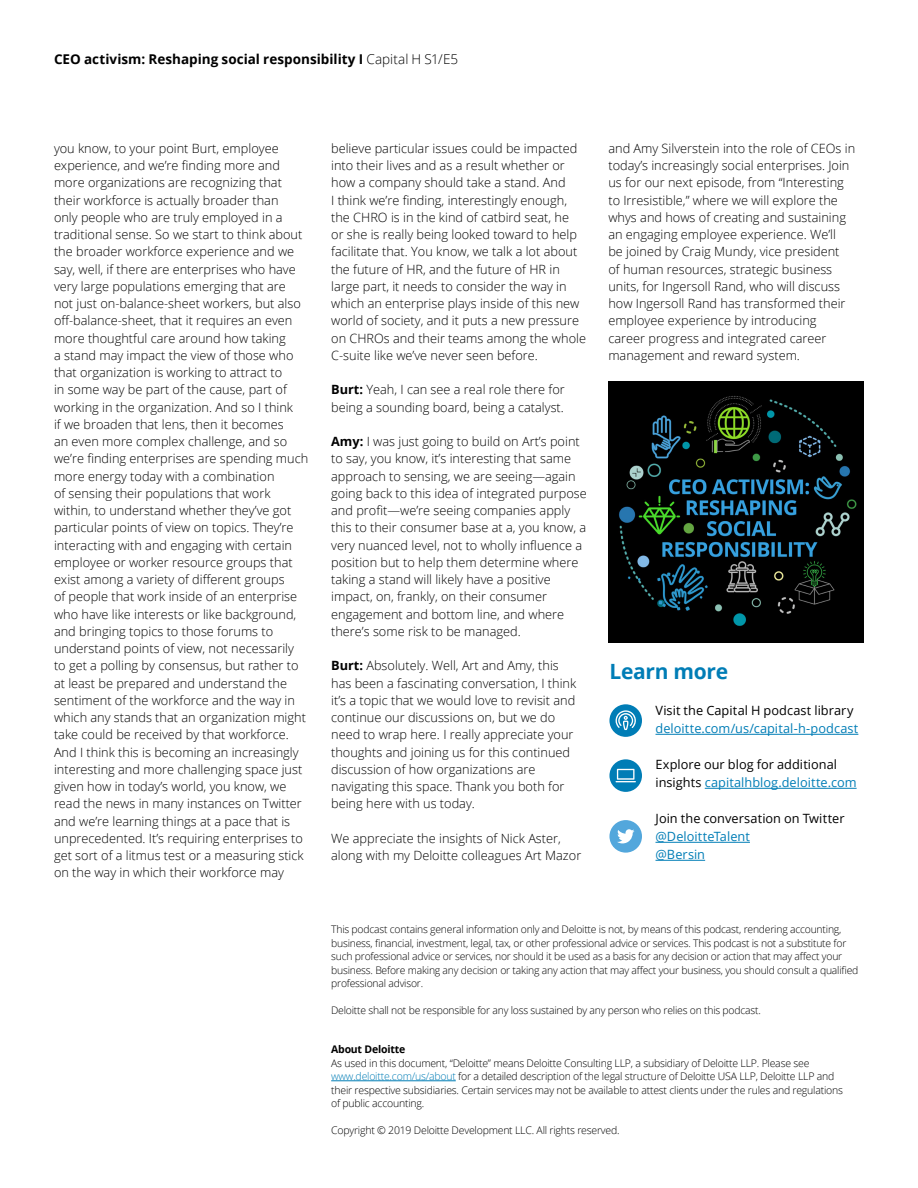
<style>
.page{position:relative;width:918px;height:1188px;background:#fff}
.page>*{position:absolute;margin:0;border:0;box-sizing:border-box;transform-origin:0 0}
.t1{font:700 21px "Open Sans";letter-spacing:-.015em;color:#007db6}
.t2{font:700 13.5px "Open Sans";color:#000}
.t3{font:300 12.75px/17.2px "Open Sans";color:#000}
.t4{font:12.75px/18px "Open Sans";letter-spacing:.005em;color:#000}
.t5{font:12.75px/18px "Open Sans";letter-spacing:.005em;color:#007db6}
.t6{font:300 10.5px/13.5px "Open Sans";letter-spacing:-.02em;color:#000}
.t7{font:700 10.5px "Open Sans";letter-spacing:-.02em;color:#000}
.t8{font:300 10.35px/13.4px "Open Sans";letter-spacing:-.02em;color:#000}
.s1{font-weight:300}
.s2{font-weight:700}
.s3{color:#007db6}
</style>
<div class="page">
<hr style="left:331px;top:1081px;width:125px;height:1px;background:#007db6">
<hr style="left:656px;top:734px;width:202px;height:1px;background:#007db6">
<hr style="left:705px;top:788px;width:152px;height:1px;background:#007db6">
<hr style="left:656px;top:842px;width:94px;height:1px;background:#007db6">
<hr style="left:656px;top:860px;width:49px;height:1px;background:#007db6">
<div style="left:608px;top:381px;width:256px;height:262px;background:#000"></div>
<img style="left:619px;top:396px;width:238px;height:230px">
<div style="left:609px;top:820px;width:33px;height:33px;background:#53a7dc;border-radius:50%"></div>
<svg style="left:617px;top:829px;width:17px;height:14px"></svg>
<svg style="left:609px;top:759px;width:33px;height:33px"></svg>
<svg style="left:609px;top:704px;width:33px;height:33px"></svg>
<p class="t2" style="left:54px;top:50px;width:406px">CEO activism: Reshaping social responsibility I <span class="s1">Capital H S1/E5</span></p>
<p class="t3" style="left:54px;top:139px;width:256px">you know, to your point Burt, employee experience, and we’re finding more and more organizations are recognizing that their workforce is actually broader than<br>only people who are truly employed in a traditional sense. So we start to think about the broader workforce experience and we say, well, if there are enterprises who have very large populations emerging that are not just on-balance-sheet workers, but also off-balance-sheet, that it requires an even more thoughtful care around how taking<br>a stand may impact the view of those who that organization is working to attract to<br>in some way be part of the cause, part of working in the organization. And so I think<br>if we broaden that lens, then it becomes<br>an even more complex challenge, and so we’re finding enterprises are spending much more energy today with a combination<br>of sensing their populations that work within, to understand whether they’ve got particular points of view on topics. They’re interacting with and engaging with certain employee or worker resource groups that exist among a variety of different groups<br>of people that work inside of an enterprise who have like interests or like background, and bringing topics to those forums to understand points of view, not necessarily to get a polling by consensus, but rather to at least be prepared and understand the sentiment of the workforce and the way in which any stands that an organization might take could be received by that workforce.<br>And I think this is becoming an increasingly interesting and more challenging space just given how in today’s world, you know, we read the news in many instances on Twitter and we’re learning things at a pace that is unprecedented. It’s requiring enterprises to get sort of a litmus test or a measuring stick on the way in which their workforce may</p>
<p class="t3" style="left:331px;top:139px;width:256px">believe particular issues could be impacted into their lives and as a result whether or how a company should take a stand. And<br>I think we’re finding, interestingly enough, the CHRO is in the kind of catbird seat, he<br>or she is really being looked toward to help facilitate that. You know, we talk a lot about the future of HR, and the future of HR in large part, it needs to consider the way in which an enterprise plays inside of this new world of society, and it puts a new pressure on CHROs and their teams among the whole C-suite like we’ve never seen before.</p>
<p class="t3" style="left:331px;top:381px;width:235px"><span class="s2">Burt:</span> Yeah, I can see a real role there for being a sounding board, being a catalyst.</p>
<p class="t3" style="left:331px;top:433px;width:257px"><span class="s2">Amy:</span> I was just going to build on Art’s point to say, you know, it’s interesting that same approach to sensing, we are seeing—again going back to this idea of integrated purpose and profit—we’re seeing companies apply this to their consumer base at a, you know, a very nuanced level, not to wholly influence a position but to help them determine where taking a stand will likely have a positive impact, on, frankly, on their consumer engagement and bottom line, and where there’s some risk to be managed.</p>
<p class="t3" style="left:331px;top:657px;width:247px"><span class="s2">Burt:</span> Absolutely. Well, Art and Amy, this has been a fascinating conversation, I think it’s a topic that we would love to revisit and continue our discussions on, but we do need to wrap here. I really appreciate your thoughts and joining us for this continued discussion of how organizations are navigating this space. Thank you both for being here with us today.</p>
<p class="t3" style="left:331px;top:829px;width:252px">We appreciate the insights of Nick Aster, along with my Deloitte colleagues Art Mazor</p>
<p class="t3" style="left:608px;top:139px;width:248px">and Amy Silverstein into the role of CEOs in today’s increasingly social enterprises. Join us for our next episode, from “Interesting to Irresistible,” where we will explore the whys and hows of creating and sustaining an engaging employee experience. We’ll<br>be joined by Craig Mundy, vice president<br>of human resources, strategic business units, for Ingersoll Rand, who will discuss how Ingersoll Rand has transformed their employee experience by introducing career progress and integrated career management and reward system.</p>
<h1 class="t1" style="left:609px;top:657px;width:120px">Learn more</h1>
<p class="t4" style="left:656px;top:701px;width:199px">Visit the Capital H podcast library</p>
<p class="t5" style="left:656px;top:719px;width:204px">deloitte.com/us/capital-h-podcast</p>
<p class="t4" style="left:656px;top:755px;width:203px">Explore our blog for additional insights <span class="s3">capitalhblog.deloitte.com</span></p>
<p class="t4" style="left:656px;top:809px;width:191px">Join the conversation on Twitter</p>
<p class="t5" style="left:656px;top:827px;width:96px">@DeloitteTalent @Bersin</p>
<p class="t8" style="left:331px;top:923px;width:529px">This podcast contains general information only and Deloitte is not, by means of this podcast, rendering accounting, business, financial, investment, legal, tax, or other professional advice or services. This podcast is not a substitute for such professional advice or services, nor should it be used as a basis for any decision or action that may affect your business. Before making any decision or taking any action that may affect your business, you should consult a qualified professional advisor.</p>
<p class="t8" style="left:331px;top:1003px;width:431px">Deloitte shall not be responsible for any loss sustained by any person who relies on this podcast.</p>
<p class="t7" style="left:331px;top:1042px;width:76px">About Deloitte</p>
<p class="t6" style="left:331px;top:1056px;width:513px">As used in this document, “Deloitte” means Deloitte Consulting LLP, a subsidiary of Deloitte LLP. Please see <span class="s3">www.deloitte.com/us/about</span> for a detailed description of the legal structure of Deloitte USA LLP, Deloitte LLP and their respective subsidiaries. Certain services may not be available to attest clients under the rules and regulations of public accounting.</p>
<p class="t6" style="left:331px;top:1123px;width:290px">Copyright © 2019 Deloitte Development LLC. All rights reserved.</p>
</div>
